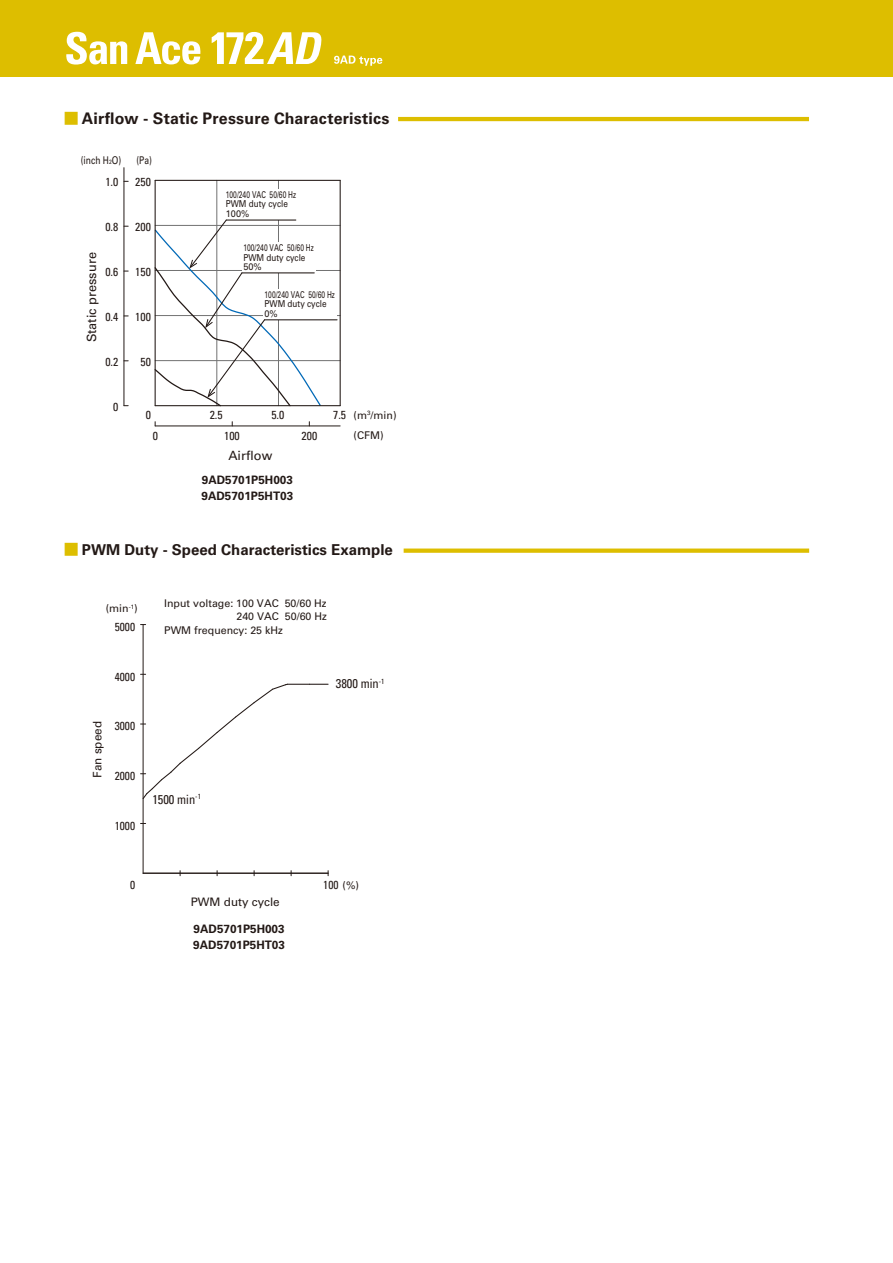
<style>
.page{position:relative;width:893px;height:1263px;background:#fff}
.page>*{position:absolute;margin:0;border:0;box-sizing:border-box;transform-origin:0 0}
.t1{font:700 15.9px "Univers LT Std";letter-spacing:.01em;color:#231916}
.t2{font:700 15px "Univers LT Std";color:#231916}
.t3{font:12.75px "Univers LT Std";color:#231916}
.t4{font:condensed 12.75px "Univers LT Std";color:#231916}
.t5{font:condensed 11.7px "Univers LT Std";color:#231916}
.t6{font:700 11.7px/15.9px "Univers LT Std";color:#231916}
.t7{font:11.7px "Univers LT Std";color:#231916}
.t8{font:10.65px "Univers LT Std";color:#231916}
.t9{font:10.65px "Univers LT Std";color:#231916;scale:.8 1}
.t10{font:9.45px/9.6px "Univers LT Std";color:#231916;scale:.71 1}
.s1{font-family:"Shin Go Pro";font-weight:500;font-size:15px;color:#ddbe00}
.s2{font-size:6.15px}
.s3{font-family:"Shin Go Pro";font-weight:500;color:#ddbe00}
.s4{font-stretch:normal;font-size:10.65px}
</style>
<div class="page">
<hr style="left:398px;top:117px;width:411px;height:4px;background:#ddbe00">
<hr style="left:216px;top:180px;width:1px;height:226px;background:#727272">
<hr style="left:278px;top:180px;width:1px;height:226px;background:#727272">
<hr style="left:155px;top:360px;width:185px;height:1px;background:#727272">
<hr style="left:155px;top:315px;width:185px;height:1px;background:#727272">
<hr style="left:155px;top:270px;width:185px;height:1px;background:#727272">
<hr style="left:155px;top:225px;width:185px;height:1px;background:#727272">
<hr style="left:124px;top:168px;width:1px;height:238px;background:#231916">
<hr style="left:155px;top:426px;width:185px;height:1px;background:#231916">
<hr style="left:155px;top:180px;width:1px;height:226px;background:#231916">
<hr style="left:340px;top:180px;width:1px;height:226px;background:#231916">
<hr style="left:155px;top:405px;width:185px;height:1px;background:#231916">
<hr style="left:155px;top:180px;width:185px;height:1px;background:#231916">
<div style="left:224px;top:189px;width:74px;height:31px;background:#fff"></div>
<div style="left:263px;top:289px;width:74px;height:30px;background:#fff"></div>
<hr style="left:265px;top:319px;width:72px;height:1px;background:#231916">
<svg style="left:154px;top:219px;width:168px;height:188px"></svg>
<div style="left:404px;top:548px;width:405px;height:5px;background:#ddbe00"></div>
<hr style="left:143px;top:873px;width:185px;height:1px;background:#231916">
<hr style="left:143px;top:624px;width:1px;height:249px;background:#231916">
<svg style="left:141px;top:683px;width:187px;height:117px"></svg>
<div style="left:0;top:0;width:893px;height:77px;background:#ddbe00"></div>
<svg style="left:334px;top:56px;width:48px;height:10px"></svg>
<svg style="left:66px;top:32px;width:61px;height:33px"></svg>
<svg style="left:135px;top:32px;width:66px;height:32px"></svg>
<svg style="left:212px;top:32px;width:110px;height:32px"></svg>
<h1 class="t1" style="left:64px;top:109px;width:327px"><span class="s1">■</span> Airflow - Static Pressure Characteristics</h1>
<p class="t9" style="left:81px;top:154px;width:52px">(inch H<span class="s2">2</span>O)</p>
<p class="t9" style="left:136px;top:154px;width:21px">(Pa)</p>
<p class="t5" style="left:105px;top:175px;width:14px">1.0</p>
<p class="t5" style="left:105px;top:220px;width:14px">0.8</p>
<h3 class="t3" style="left:84px;top:342px;width:92px;rotate:-90deg">Static pressure</h3>
<p class="t5" style="left:105px;top:264px;width:14px">0.6</p>
<p class="t5" style="left:105px;top:309px;width:14px">0.4</p>
<p class="t5" style="left:105px;top:354px;width:14px">0.2</p>
<p class="t5" style="left:135px;top:174px;width:17px">250</p>
<p class="t5" style="left:135px;top:219px;width:17px">200</p>
<p class="t5" style="left:135px;top:264px;width:17px">150</p>
<p class="t5" style="left:135px;top:310px;width:17px">100</p>
<p class="t5" style="left:140px;top:355px;width:12px">50</p>
<p class="t10" style="left:226px;top:190px;width:101px">100/240 VAC 50/60 Hz<br>PWM duty cycle<br>100%</p>
<p class="t10" style="left:243px;top:243px;width:101px">100/240 VAC 50/60 Hz<br>PWM duty cycle<br>50%</p>
<p class="t10" style="left:265px;top:289px;width:101px">100/240 VAC 50/60 Hz<br>PWM duty cycle<br>0%</p>
<p class="t5" style="left:113px;top:399px;width:7px">0</p>
<p class="t5" style="left:146px;top:407px;width:7px">0</p>
<p class="t5" style="left:210px;top:407px;width:14px">2.5</p>
<p class="t5" style="left:271px;top:407px;width:14px">5.0</p>
<p class="t5" style="left:333px;top:407px;width:14px">7.5</p>
<p class="t5" style="left:153px;top:428px;width:7px">0</p>
<p class="t5" style="left:302px;top:428px;width:17px">200</p>
<p class="t5" style="left:224px;top:428px;width:17px">100</p>
<h3 class="t3" style="left:228px;top:448px;width:45px">Airflow</h3>
<p class="t6" style="left:202px;top:472px;width:93px">9AD5701P5H003<br>9AD5701P5HT03</p>
<p class="t8" style="left:354px;top:408px;width:44px">(m<sup>3</sup>/min)</p>
<p class="t8" style="left:354px;top:429px;width:32px">(CFM)</p>
<h2 class="t2" style="left:64px;top:541px;width:331px"><span class="s3">■</span> PWM Duty - Speed Characteristics Example</h2>
<p class="t8" style="left:106px;top:602px;width:34px">(min<sup>-1</sup>)</p>
<p class="t5" style="left:115px;top:619px;width:22px">5000</p>
<p class="t5" style="left:115px;top:669px;width:22px">4000</p>
<p class="t7" style="left:90px;top:778px;width:58px;rotate:-90deg">Fan speed</p>
<p class="t5" style="left:115px;top:719px;width:22px">3000</p>
<p class="t5" style="left:115px;top:768px;width:22px">2000</p>
<p class="t5" style="left:115px;top:818px;width:22px">1000</p>
<p class="t8" style="left:164px;top:596px;width:164px">Input voltage: 100 VAC 50/60 Hz</p>
<p class="t8" style="left:236px;top:610px;width:92px">240 VAC 50/60 Hz</p>
<p class="t8" style="left:164px;top:623px;width:120px">PWM frequency: 25 kHz</p>
<h3 class="t4" style="left:336px;top:675px;width:50px">3800 min<sup>-1</sup></h3>
<h3 class="t4" style="left:152px;top:791px;width:50px">1500 min<sup>-1</sup></h3>
<p class="t5" style="left:130px;top:878px;width:7px">0</p>
<p class="t5" style="left:323px;top:878px;width:37px">100 <span class="s4">(%)</span></p>
<p class="t7" style="left:191px;top:895px;width:91px">PWM duty cycle</p>
<p class="t6" style="left:193px;top:921px;width:93px">9AD5701P5H003<br>9AD5701P5HT03</p>
</div>
